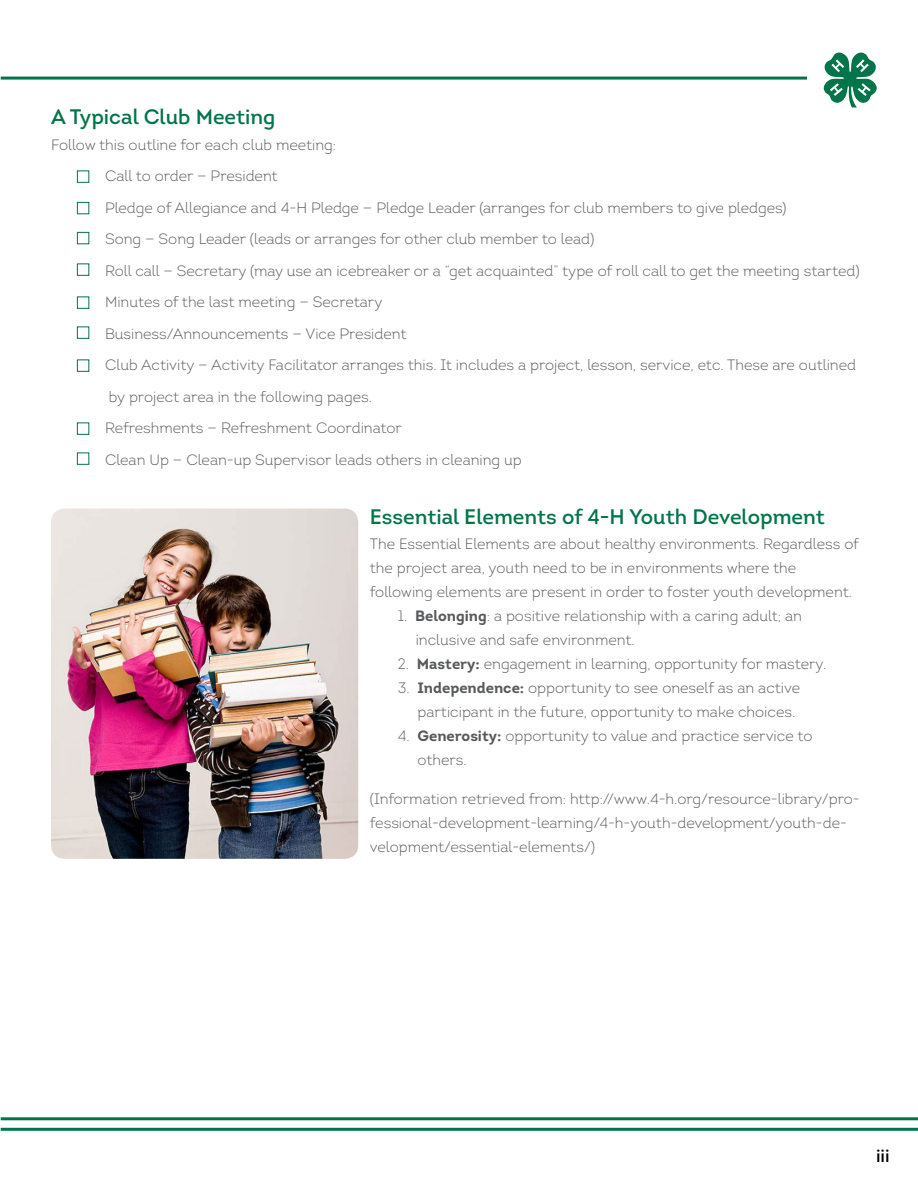
<style>
.page{position:relative;width:918px;height:1188px;background:#fff}
.page>*{position:absolute;margin:0;border:0;box-sizing:border-box;transform-origin:0 0}
.t1{font:21px "Intro";color:#007549}
.t2{font:18px "Intro";color:#000}
.t3{font:300 15px/24px "Intro";color:#58595b}
.s1{font-weight:700}
</style>
<div class="page">
<hr style="left:1px;top:77px;width:806px;height:3px;background:#007549">
<hr style="left:1px;top:1117px;width:917px;height:3px;background:#007549">
<hr style="left:1px;top:1128px;width:917px;height:3px;background:#007549">
<svg style="left:824px;top:53px;width:53px;height:54px"></svg>
<div style="left:77px;top:170px;width:12px;height:13px;border:1px solid #007549"></div>
<div style="left:77px;top:202px;width:12px;height:12px;border:1px solid #007549"></div>
<div style="left:77px;top:232px;width:12px;height:12px;border:1px solid #007549"></div>
<div style="left:77px;top:263px;width:12px;height:13px;border:1px solid #007549"></div>
<div style="left:77px;top:296px;width:12px;height:13px;border:1px solid #007549"></div>
<div style="left:77px;top:326px;width:12px;height:13px;border:1px solid #007549"></div>
<div style="left:77px;top:359px;width:12px;height:13px;border:1px solid #007549"></div>
<div style="left:77px;top:422px;width:12px;height:13px;border:1px solid #007549"></div>
<div style="left:77px;top:452px;width:12px;height:13px;border:1px solid #007549"></div>
<img style="left:51px;top:509px;width:307px;height:350px">
<p class="t1" style="left:51px;top:104px;width:226px">A Typical Club Meeting</p>
<p class="t3" style="left:51px;top:132px;width:287px">Follow this outline for each club meeting:</p>
<p class="t3" style="left:105px;top:164px;width:174px">Call to order — President</p>
<p class="t3" style="left:105px;top:195px;width:683px">Pledge of Allegiance and 4-H Pledge — Pledge Leader (arranges for club members to give pledges)</p>
<p class="t3" style="left:105px;top:227px;width:491px">Song — Song Leader (leads or arranges for other club member to lead)</p>
<p class="t3" style="left:105px;top:258px;width:756px">Roll call — Secretary (may use an icebreaker or a “get acquainted” type of roll call to get the meeting started)</p>
<p class="t3" style="left:105px;top:290px;width:279px">Minutes of the last meeting — Secretary</p>
<p class="t3" style="left:105px;top:321px;width:303px">Business/Announcements — Vice President</p>
<p class="t3" style="left:105px;top:353px;width:753px">Club Activity — Activity Facilitator arranges this. It includes a project, lesson, service, etc. These are outlined</p>
<p class="t3" style="left:109px;top:384px;width:264px">by project area in the following pages.</p>
<p class="t3" style="left:105px;top:416px;width:299px">Refreshments — Refreshment Coordinator</p>
<p class="t3" style="left:105px;top:447px;width:418px">Clean Up — Clean-up Supervisor leads others in cleaning up</p>
<p class="t1" style="left:370px;top:504px;width:456px">Essential Elements of 4-H Youth Development</p>
<p class="t3" style="left:370px;top:532px;width:491px">The Essential Elements are about healthy environments. Regardless of the project area, youth need to be in environments where the</p>
<p class="t3" style="left:370px;top:580px;width:484px">following elements are present in order to foster youth development.</p>
<p class="t3" style="left:398px;top:604px;width:406px">1. <span class="s1">Belonging</span>: a positive relationship with a caring adult; an</p>
<p class="t3" style="left:416px;top:628px;width:220px">inclusive and safe environment.</p>
<p class="t3" style="left:398px;top:652px;width:430px">2. <span class="s1">Mastery:</span> engagement in learning, opportunity for mastery.</p>
<p class="t3" style="left:398px;top:676px;width:404px">3. <span class="s1">Independence:</span> opportunity to see oneself as an active</p>
<p class="t3" style="left:418px;top:700px;width:379px">participant in the future, opportunity to make choices.</p>
<p class="t3" style="left:398px;top:724px;width:416px">4. <span class="s1">Generosity:</span> opportunity to value and practice service to</p>
<p class="t3" style="left:418px;top:748px;width:51px">others.</p>
<p class="t3" style="left:370px;top:787px;width:491px">(Information retrieved from: http://www.4-h.org/resource-library/pro&shy;fessional-development-learning/4-h-youth-development/youth-de&shy;velopment/essential-elements/)</p>
<p class="t2" style="left:876px;top:1144px;width:15px">iii</p>
</div>
